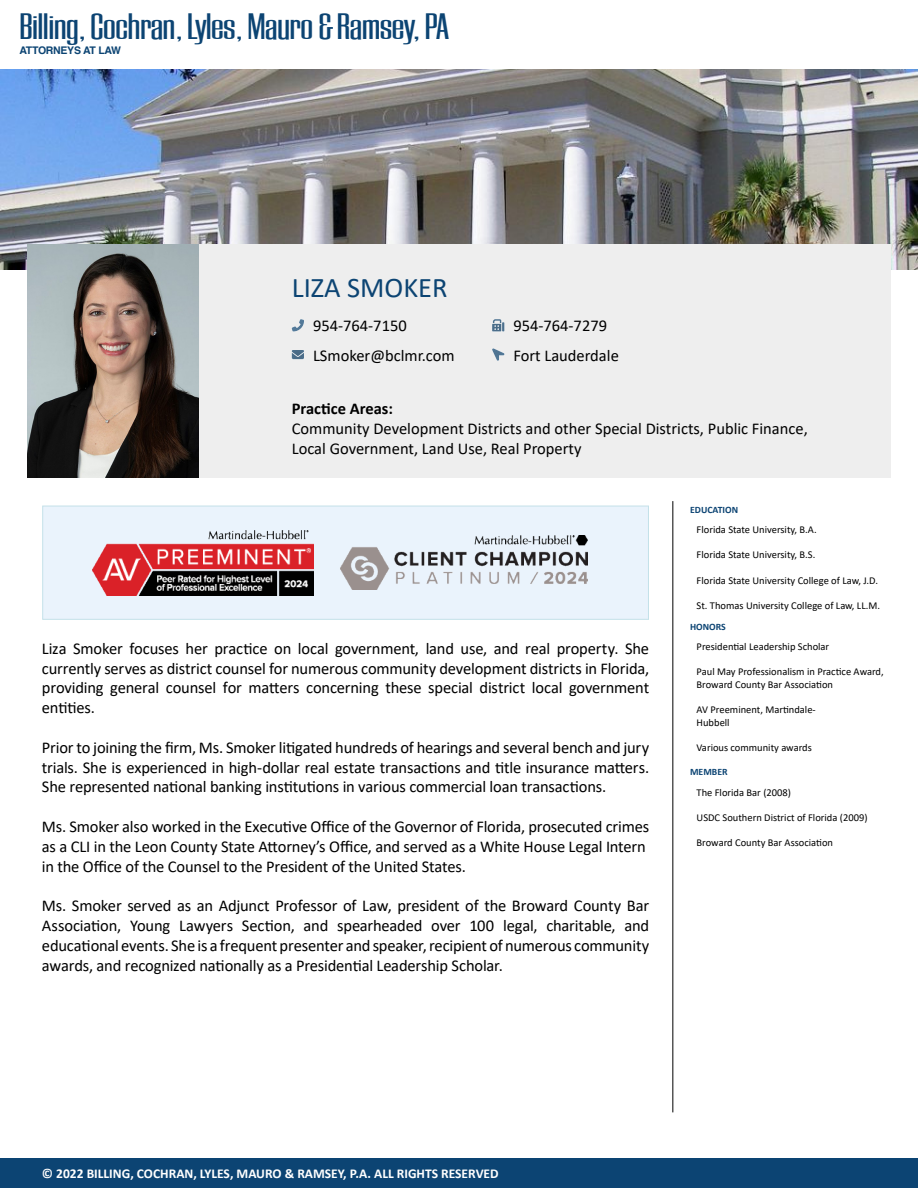
<style>
.page{position:relative;width:918px;height:1188px;background:#fff}
.page>*{position:absolute;margin:0;border:0;box-sizing:border-box;transform-origin:0 0}
.t1{font:500 38.25px "Europa Grotesque";letter-spacing:-.015em;color:#0c4473}
.t2{font:28.5px "Calibri";color:#0c4473}
.t3{font:16.5px/19.8px "Calibri";letter-spacing:-.01em;color:#000}
.t4{font:700 16.5px "Calibri";color:#000}
.t5{font:700 13.5px "Calibri";color:#fff}
.t6{font:10.5px/12.6px "Calibri";color:#000}
.t7{font:700 10.5px "Helvetica";letter-spacing:-.025em;color:#0c4473}
.t8{font:700 9.75px "Calibri";color:#0c4473}
</style>
<div class="page">
<img style="left:0;top:69px;width:918px;height:201px">
<img style="left:27px;top:244px;width:173px;height:233px">
<div style="left:200px;top:244px;width:691px;height:233px;background:#eee"></div>
<svg style="left:292px;top:319px;width:12px;height:12px"></svg>
<svg style="left:292px;top:350px;width:12px;height:9px"></svg>
<svg style="left:492px;top:319px;width:12px;height:12px"></svg>
<svg style="left:492px;top:348px;width:12px;height:13px"></svg>
<hr style="left:672px;top:501px;width:1px;height:611px;background:#000">
<div style="left:42px;top:506px;width:607px;height:114px;background:#eaf3fc;border:1px solid #c4e1e9"></div>
<img style="left:93px;top:530px;width:220px;height:65px">
<div style="left:1px;top:1159px;width:917px;height:29px;background:#0c4473"></div>
<img style="left:340px;top:535px;width:247px;height:55px">
<p class="t1" style="left:19px;top:0;width:431px">Billing, Cochran, Lyles, Mauro &amp; Ramsey, PA</p>
<p class="t7" style="left:19px;top:42px;width:103px">ATTORNEYS AT LAW</p>
<p class="t2" style="left:292px;top:268px;width:157px">LIZA SMOKER</p>
<p class="t3" style="left:313px;top:316px;width:95px">954-764-7150</p>
<p class="t3" style="left:313px;top:345px;width:143px">LSmoker@bclmr.com</p>
<p class="t3" style="left:513px;top:316px;width:95px">954-764-7279</p>
<p class="t3" style="left:513px;top:345px;width:107px">Fort Lauderdale</p>
<p class="t4" style="left:292px;top:397px;width:103px">Practice Areas:</p>
<p class="t3" style="left:292px;top:418px;width:518px">Community Development Districts and other Special Districts, Public Finance,<br>Local Government, Land Use, Real Property</p>
<p class="t8" style="left:690px;top:503px;width:50px">EDUCATION</p>
<p class="t6" style="left:697px;top:523px;width:122px">Florida State University, B.A.</p>
<p class="t6" style="left:697px;top:548px;width:120px">Florida State University, B.S.</p>
<p class="t6" style="left:697px;top:574px;width:183px">Florida State University College of Law, J.D.</p>
<p class="t6" style="left:697px;top:599px;width:185px">St. Thomas University College of Law, LL.M.</p>
<p class="t3" style="left:42px;top:638px;width:609px">Liza Smoker focuses her practice on local government, land use, and real property. She currently serves as district counsel for numerous community development districts in Florida,</p>
<p class="t3" style="left:42px;top:678px;width:609px">providing general counsel for matters concerning these special district local government entities.</p>
<p class="t3" style="left:42px;top:737px;width:609px">Prior to joining the firm, Ms. Smoker litigated hundreds of hearings and several bench and jury</p>
<p class="t3" style="left:42px;top:757px;width:609px">trials. She is experienced in high-dollar real estate transactions and title insurance matters.<br>She represented national banking institutions in various commercial loan transactions.</p>
<p class="t3" style="left:42px;top:816px;width:609px">Ms. Smoker also worked in the Executive Office of the Governor of Florida, prosecuted crimes</p>
<p class="t3" style="left:42px;top:836px;width:605px">as a CLI in the Leon County State Attorney’s Office, and served as a White House Legal Intern</p>
<p class="t3" style="left:42px;top:856px;width:425px">in the Office of the Counsel to the President of the United States.</p>
<p class="t3" style="left:42px;top:896px;width:609px;text-align:justify">Ms. Smoker served as an Adjunct Professor of Law, president of the Broward County Bar Association, Young Lawyers Section, and spearheaded over 100 legal, charitable, and educational events. She is a frequent presenter and speaker, recipient of numerous community</p>
<p class="t3" style="left:42px;top:955px;width:463px">awards, and recognized nationally as a Presidential Leadership Scholar.</p>
<p class="t8" style="left:690px;top:620px;width:37px">HONORS</p>
<p class="t6" style="left:697px;top:640px;width:134px">Presidential Leadership Scholar</p>
<p class="t6" style="left:697px;top:665px;width:189px">Paul May Professionalism in Practice Award,<br>Broward County Bar Association</p>
<p class="t6" style="left:697px;top:703px;width:121px">AV Preeminent, Martindale-</p>
<p class="t6" style="left:697px;top:716px;width:35px">Hubbell</p>
<p class="t6" style="left:697px;top:741px;width:117px">Various community awards</p>
<p class="t8" style="left:690px;top:765px;width:39px">MEMBER</p>
<p class="t6" style="left:697px;top:786px;width:96px">The Florida Bar (2008)</p>
<p class="t6" style="left:697px;top:811px;width:172px">USDC Southern District of Florida (2009)</p>
<p class="t6" style="left:697px;top:836px;width:138px">Broward County Bar Association</p>
<p class="t5" style="left:42px;top:1164px;width:458px">© 2022 BILLING, COCHRAN, LYLES, MAURO &amp; RAMSEY, P.A. ALL RIGHTS RESERVED</p>
</div>
